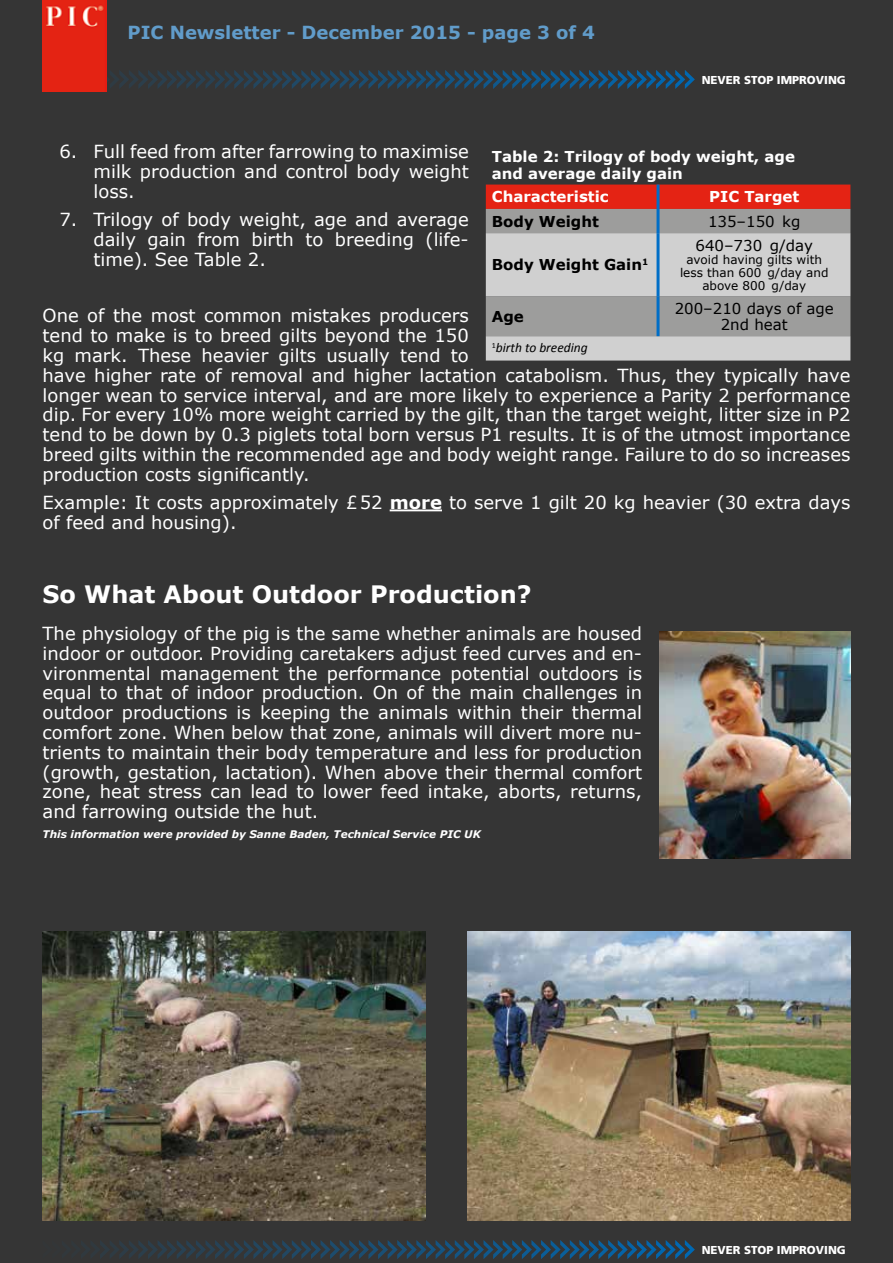
<style>
.page{position:relative;width:893px;height:1263px;background:#353535}
.page>*{position:absolute;margin:0;border:0;box-sizing:border-box;transform-origin:0 0}
.t1{font:700 24px "Verdana";color:#fff}
.t2{font:18px/19.8px "Verdana";color:#fff;text-align:justify}
.t3{font:700 18px "Verdana";color:#619cca}
.t4{font:700 15px/16.5px "Verdana";color:#fff}
.t5{font:15px/16.5px "Verdana";color:#000;text-align:center}
.t6{font:700 15px "Verdana";color:#000}
.t7{font:italic 13.5px "Calibri";color:#000}
.t8{font:12px/13.2px "Verdana";color:#000;text-align:center}
.t9{font:900 11.55px "Frutiger LT Std";color:#fff}
.t10{font:italic 700 10.5px "Verdana";color:#fff}
.s1{font-weight:700}
</style>
<div class="page">
<svg style="left:100px;top:1240px;width:595px;height:19px"></svg>
<svg style="left:106px;top:70px;width:589px;height:19px"></svg>
<img style="left:43px;top:0;width:63px;height:92px">
<hr style="left:390px;top:509px;width:52px;height:2px;background:#fff">
<img style="left:659px;top:631px;width:191px;height:228px">
<div style="left:486px;top:185px;width:364px;height:24px;background:#e42314"></div>
<div style="left:486px;top:209px;width:364px;height:24px;background:#9d9d9c"></div>
<svg style="left:486px;top:233px;width:364px;height:128px;background:#bebfbe"></svg>
<hr style="left:656px;top:185px;width:3px;height:24px;background:#006ec7">
<hr style="left:656px;top:209px;width:3px;height:24px;background:#006ec7">
<hr style="left:656px;top:233px;width:3px;height:63px;background:#006ec7">
<hr style="left:656px;top:296px;width:3px;height:40px;background:#006ec7">
<img style="left:468px;top:931px;width:382px;height:289px">
<img style="left:43px;top:931px;width:382px;height:289px">
<p class="t3" style="left:128px;top:20px;width:469px">PIC Newsletter - December 2015 - page 3 of 4</p>
<p class="t9" style="left:702px;top:73px;width:146px">NEVER STOP IMPROVING</p>
<p class="t2" style="left:94px;top:142px;width:377px;text-indent:-34px">6. Full feed from after farrowing to maximise milk production and control body weight loss.</p>
<p class="t2" style="left:94px;top:210px;width:377px;text-indent:-34px">7. Trilogy of body weight, age and average daily gain from birth to breeding (life&shy;time). See Table 2.</p>
<p class="t2" style="left:43px;top:306px;width:809px;text-align:left">One of the most common mistakes producers<br>tend to make is to breed gilts beyond the 150<br>kg mark. These heavier gilts usually tend to<br>have higher rate of removal and higher lactation catabolism. Thus, they typically have longer wean to service interval, and are more likely to experience a Parity 2 performance dip. For every 10% more weight carried by the gilt, than the target weight, litter size in P2 tend to be down by 0.3 piglets total born versus P1 results. It is of the utmost importance breed gilts within the recommended age and body weight range. Failure to do so increases production costs significantly.</p>
<p class="t2" style="left:43px;top:493px;width:809px">Example: It costs approximately £52 <span class="s1">more</span> to serve 1 gilt 20 kg heavier (30 extra days of feed and housing).</p>
<p class="t4" style="left:492px;top:148px;width:305px">Table 2: Trilogy of body weight, age and average daily gain</p>
<p class="t4" style="left:492px;top:188px;width:118px">Characteristic</p>
<p class="t4" style="left:709px;top:188px;width:92px">PIC Target</p>
<p class="t6" style="left:492px;top:211px;width:109px">Body Weight</p>
<p class="t5" style="left:708px;top:213px;width:94px">135–150 kg</p>
<p class="t6" style="left:492px;top:254px;width:158px">Body Weight Gain<sup>1</sup></p>
<p class="t5" style="left:695px;top:237px;width:119px">640–730 g/day</p>
<p class="t8" style="left:680px;top:253px;width:150px">avoid having gilts with less than 600 g/day and above 800 g/day</p>
<p class="t6" style="left:492px;top:306px;width:34px">Age</p>
<p class="t5" style="left:675px;top:300px;width:161px">200–210 days of age<br>2nd heat</p>
<p class="t7" style="left:492px;top:339px;width:97px"><sup>1</sup>birth to breeding</p>
<h1 class="t1" style="left:43px;top:577px;width:491px">So What About Outdoor Production?</h1>
<p class="t2" style="left:43px;top:623px;width:601px">The physiology of the pig is the same whether animals are housed indoor or outdoor. Providing caretakers adjust feed curves and en&shy;vironmental management the performance potential outdoors is equal to that of indoor production. On of the main challenges in outdoor productions is keeping the animals within their thermal comfort zone. When below that zone, animals will divert more nu&shy;trients to maintain their body temperature and less for production (growth, gestation, lactation). When above their thermal comfort zone, heat stress can lead to lower feed intake, aborts, returns, and farrowing outside the hut.</p>
<p class="t10" style="left:43px;top:827px;width:440px">This information were provided by Sanne Baden, Technical Service PIC UK</p>
<p class="t9" style="left:702px;top:1243px;width:146px">NEVER STOP IMPROVING</p>
</div>
